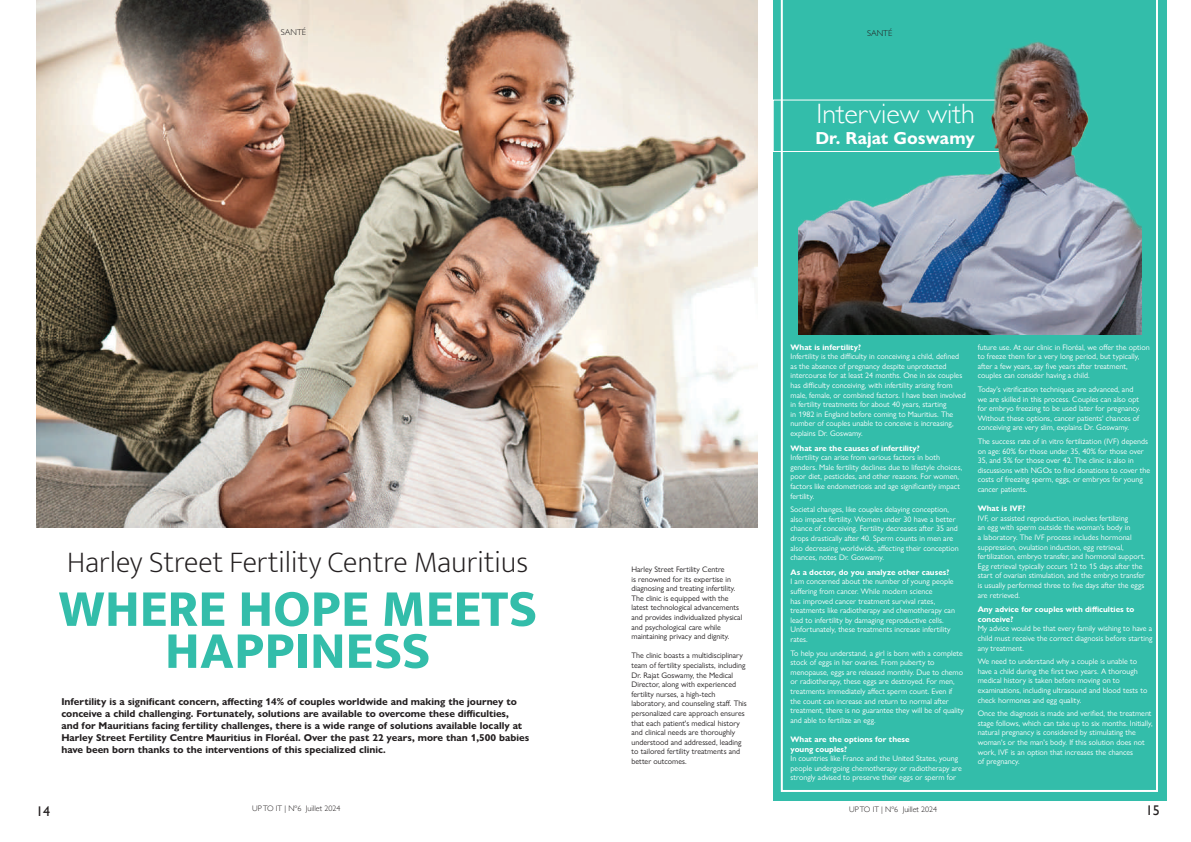
<style>
.page{position:relative;width:1191px;height:842px;background:#fff}
.page>*{position:absolute;margin:0;border:0;box-sizing:border-box;transform-origin:0 0}
.t1{font:800 53px/42px "Mukta";color:#33bdaa;text-align:center}
.t2{font:200 30px "Mukta";color:#231f20}
.t3{font:300 28px "Gill Sans";color:#fff}
.t4{font:700 17.5px "Gill Sans Nova";color:#fff}
.t5{font:14px "Gill Sans";color:#231f20}
.t6{font:700 10px/12px "Gill Sans Nova";color:#231f20}
.t7{font:300 8.5px "Gill Sans";color:#231f20}
.t8{font:8px/9.6px "Gill Sans Nova";color:#fff}
.t9{font:8px/9.6px "Gill Sans Nova";color:#231f20}
.t10{font:700 8px/9.6px "Gill Sans Nova";color:#fff}
.t11{font:300 8px "Gill Sans";color:#231f20}
</style>
<div class="page">
<img style="left:36px;top:0;width:721px;height:527px">
<div style="left:773px;top:0;width:393px;height:800px;background:#33bdaa"></div>
<div style="left:772px;top:100px;width:232px;height:52px;background:#33bdaa;border:1px solid #fff"></div>
<svg style="left:781px;top:0;width:377px;height:792px"></svg>
<p class="t7" style="left:281px;top:26px;width:27px">SANTÉ</p>
<h2 class="t2" style="left:67px;top:538px;width:462px">Harley Street Fertility Centre Mauritius</h2>
<h1 class="t1" style="left:58px;top:587px;width:480px">WHERE HOPE MEETS<br>HAPPINESS</h1>
<p class="t6" style="left:61px;top:695px;width:469px">Infertility is a significant concern, affecting 14% of couples worldwide and making the journey to conceive a child challenging. Fortunately, solutions are available to overcome these difficulties,<br>and for Mauritians facing fertility challenges, there is a wide range of solutions available locally at Harley Street Fertility Centre Mauritius in Floréal. Over the past 22 years, more than 1,500 babies have been born thanks to the interventions of this specialized clinic.</p>
<p class="t7" style="left:867px;top:27px;width:27px">SANTÉ</p>
<h3 class="t3" style="left:816px;top:92px;width:160px">Interview with</h3>
<h3 class="t4" style="left:815px;top:127px;width:161px">Dr. Rajat Goswamy</h3>
<p class="t9" style="left:631px;top:564px;width:112px">Harley Street Fertility Centre<br>is renowned for its expertise in diagnosing and treating infertility.<br>The clinic is equipped with the latest technological advancements and provides individualized physical and psychological care while maintaining privacy and dignity.</p>
<p class="t9" style="left:631px;top:651px;width:117px">The clinic boasts a multidisciplinary team of fertility specialists, including Dr. Rajat Goswamy, the Medical Director, along with experienced fertility nurses, a high-tech laboratory, and counseling staff. This personalized care approach ensures that each patient's medical history and clinical needs are thoroughly understood and addressed, leading to tailored fertility treatments and better outcomes.</p>
<p class="t10" style="left:790px;top:342px;width:72px">What is infertility?</p>
<p class="t8" style="left:790px;top:352px;width:177px">Infertility is the difficulty in conceiving a child, defined as the absence of pregnancy despite unprotected intercourse for at least 24 months. One in six couples has difficulty conceiving, with infertility arising from male, female, or combined factors. I have been involved in fertility treatments for about 40 years, starting<br>in 1982 in England before coming to Mauritius. The number of couples unable to conceive is increasing, explains Dr. Goswamy.</p>
<p class="t10" style="left:790px;top:443px;width:131px">What are the causes of infertility?</p>
<p class="t8" style="left:790px;top:453px;width:173px">Infertility can arise from various factors in both genders. Male fertility declines due to lifestyle choices, poor diet, pesticides, and other reasons. For women, factors like endometriosis and age significantly impact fertility.</p>
<p class="t8" style="left:790px;top:505px;width:170px">Societal changes, like couples delaying conception, also impact fertility. Women under 30 have a better chance of conceiving. Fertility decreases after 35 and drops drastically after 40. Sperm counts in men are also decreasing worldwide, affecting their conception chances, notes Dr. Goswamy.</p>
<p class="t10" style="left:790px;top:567px;width:160px">As a doctor, do you analyze other causes?</p>
<p class="t8" style="left:790px;top:577px;width:166px">I am concerned about the number of young people suffering from cancer. While modern science<br>has improved cancer treatment survival rates, treatments like radiotherapy and chemotherapy can lead to infertility by damaging reproductive cells.<br>Unfortunately, these treatments increase infertility rates.</p>
<p class="t8" style="left:790px;top:648px;width:175px">To help you understand, a girl is born with a complete stock of eggs in her ovaries. From puberty to menopause, eggs are released monthly. Due to chemo or radiotherapy, these eggs are destroyed. For men, treatments immediately affect sperm count. Even if the count can increase and return to normal after treatment, there is no guarantee they will be of quality and able to fertilize an egg.</p>
<p class="t10" style="left:790px;top:734px;width:121px">What are the options for these young couples?</p>
<p class="t8" style="left:790px;top:754px;width:173px">In countries like France and the United States, young people undergoing chemotherapy or radiotherapy are strongly advised to preserve their eggs or sperm for</p>
<p class="t8" style="left:977px;top:342px;width:173px">future use. At our clinic in Floréal, we offer the option to freeze them for a very long period, but typically, after a few years, say five years after treatment, couples can consider having a child.</p>
<p class="t8" style="left:977px;top:384px;width:164px">Today's vitrification techniques are advanced, and we are skilled in this process. Couples can also opt for embryo freezing to be used later for pregnancy.<br>Without these options, cancer patients' chances of conceiving are very slim, explains Dr. Goswamy.</p>
<p class="t8" style="left:977px;top:436px;width:174px">The success rate of in vitro fertilization (IVF) depends on age: 60% for those under 35, 40% for those over 35, and 5% for those over 42. The clinic is also in discussions with NGOs to find donations to cover the costs of freezing sperm, eggs, or embryos for young cancer patients.</p>
<p class="t10" style="left:977px;top:504px;width:49px">What is IVF?</p>
<p class="t8" style="left:977px;top:513px;width:169px">IVF, or assisted reproduction, involves fertilizing<br>an egg with sperm outside the woman's body in<br>a laboratory. The IVF process includes hormonal suppression, ovulation induction, egg retrieval, fertilization, embryo transfer, and hormonal support.<br>Egg retrieval typically occurs 12 to 15 days after the start of ovarian stimulation, and the embryo transfer is usually performed three to five days after the eggs are retrieved.</p>
<p class="t10" style="left:977px;top:605px;width:158px">Any advice for couples with difficulties to conceive?</p>
<p class="t8" style="left:977px;top:624px;width:176px;text-align:justify">My advice would be that every family wishing to have a child must receive the correct diagnosis before starting any treatment.</p>
<p class="t8" style="left:977px;top:657px;width:171px">We need to understand why a couple is unable to have a child during the first two years. A thorough medical history is taken before moving on to examinations, including ultrasound and blood tests to check hormones and egg quality.</p>
<p class="t8" style="left:977px;top:709px;width:176px">Once the diagnosis is made and verified, the treatment stage follows, which can take up to six months. Initially, natural pregnancy is considered by stimulating the woman's or the man's body. If this solution does not work, IVF is an option that increases the chances<br>of pregnancy.</p>
<p class="t11" style="left:252px;top:802px;width:90px">UP TO IT | Nº6 Juillet 2024</p>
<h3 class="t5" style="left:36px;top:803px;width:15px">14</h3>
<h3 class="t5" style="left:1145px;top:802px;width:15px">15</h3>
<p class="t11" style="left:849px;top:803px;width:90px">UP TO IT | Nº6 Juillet 2024</p>
</div>
